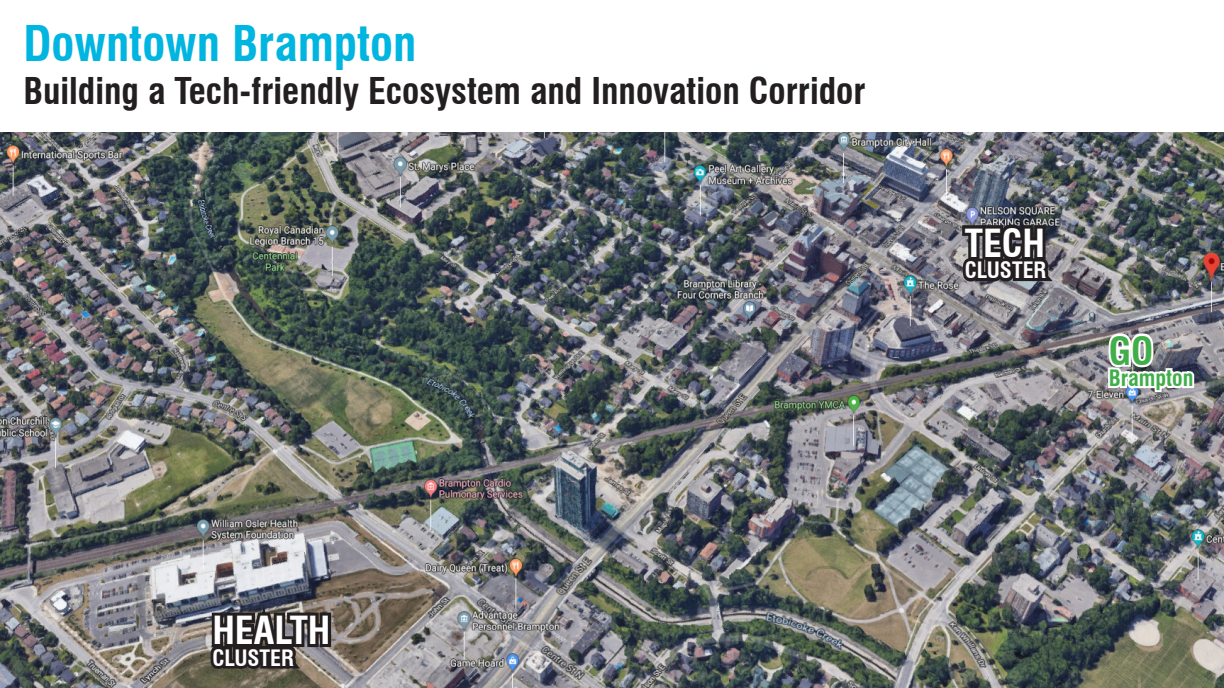
<style>
.page{position:relative;width:1224px;height:688px;background:#fff}
.page>*{position:absolute;margin:0;border:0;box-sizing:border-box;transform-origin:0 0}
.Paragraph_Style_1{font:700 condensed 48px "Swiss 721 BT";color:#00b5e0}
.t1{font:700 condensed 37.8px "Swiss 721 BT";color:#fff}
.t2{font:700 condensed 37.8px "Swiss 721 BT";color:#40ae49}
.Paragraph_Style_1-2{font:700 condensed 36px "Swiss 721 BT";color:#231f20}
.t3{font:700 condensed 22px "Swiss 721 BT";color:#fff}
.t4{font:700 condensed 22px "Swiss 721 BT";color:#40ae49}
</style>
<div class="page">
<img style="left:0;top:132px;width:1224px;height:555px">
<img style="left:1091px;top:330px;width:105px;height:65px">
<svg style="left:206px;top:609px;width:128px;height:78px;background:#4b4642"></svg>
<img style="left:958px;top:220px;width:103px;height:362px">
<p class="Paragraph_Style_1" style="left:23px;top:14px;width:394px">Downtown Brampton</p>
<p class="Paragraph_Style_1-2" style="left:23px;top:69px;width:844px">Building a Tech-friendly Ecosystem and Innovation Corridor</p>
<p class="t1" style="left:212px;top:607px;width:120px">HEALTH</p>
<p class="t3" style="left:212px;top:644px;width:83px">CLUSTER</p>
<p class="t1" style="left:965px;top:220px;width:82px">TECH</p>
<p class="t3" style="left:965px;top:257px;width:83px">CLUSTER</p>
<p class="t2" style="left:1109px;top:328px;width:46px">GO</p>
<p class="t4" style="left:1109px;top:364px;width:86px">Brampton</p>
</div>
